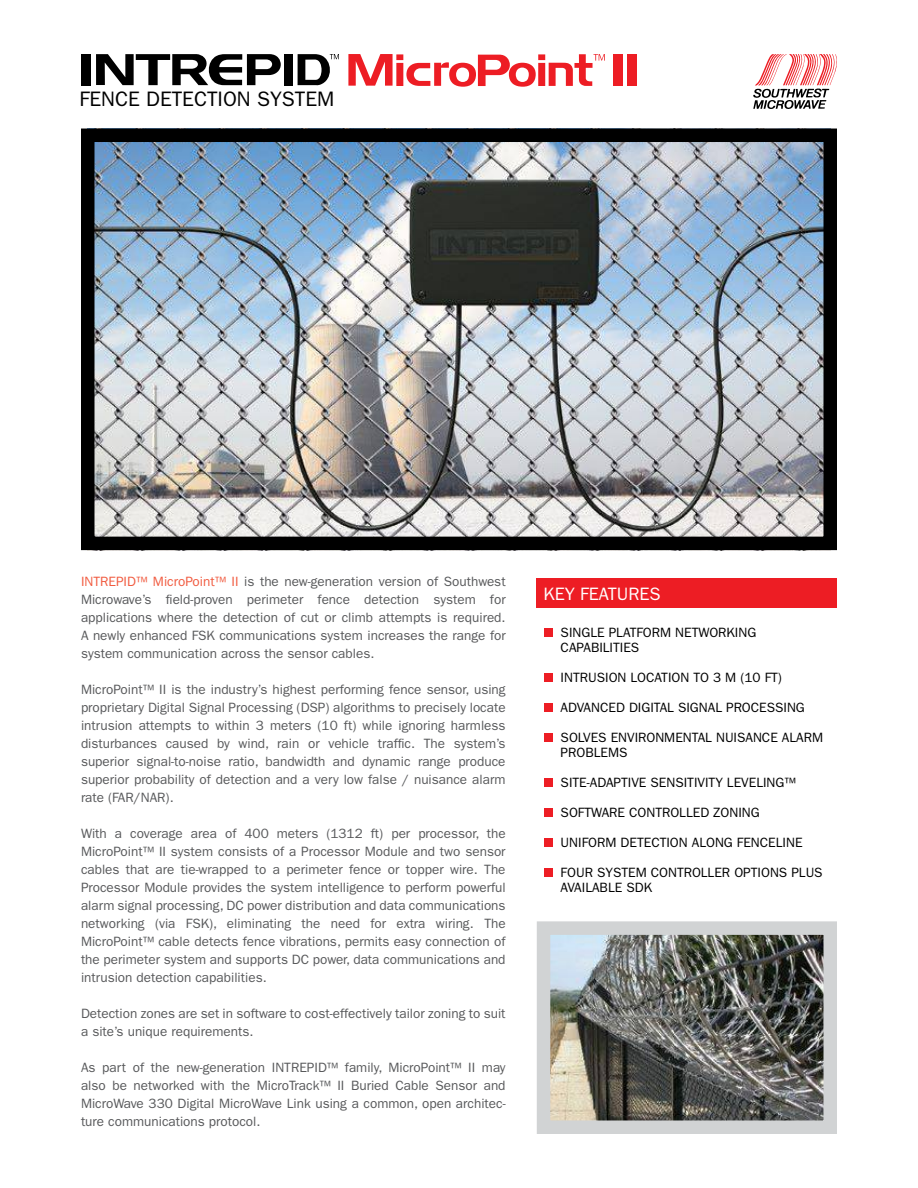
<style>
.page{position:relative;width:918px;height:1188px;background:#fff}
.page>*{position:absolute;margin:0;border:0;box-sizing:border-box;transform-origin:0 0}
.t1{font:21px "ITC Franklin Gothic Std";color:#000}
.t2{font:18px "ITC Franklin Gothic Std";color:#fff}
.t3{font:13.5px/18px "ITC Franklin Gothic Std";color:#58595b;text-align:justify}
.t4{font:13.5px/15px "ITC Franklin Gothic Std";color:#000}
.s1{color:#f15b40}
</style>
<div class="page">
<img style="left:96px;top:144px;width:726px;height:391px">
<div style="left:81px;top:129px;width:756px;height:421px;border:14px solid #000"></div>
<svg style="left:753px;top:54px;width:84px;height:55px"></svg>
<div style="left:544px;top:628px;width:9px;height:9px;background:#ed1d24"></div>
<div style="left:544px;top:673px;width:9px;height:9px;background:#ed1d24"></div>
<div style="left:544px;top:703px;width:9px;height:9px;background:#ed1d24"></div>
<div style="left:544px;top:733px;width:9px;height:9px;background:#ed1d24"></div>
<div style="left:544px;top:778px;width:9px;height:9px;background:#ed1d24"></div>
<div style="left:544px;top:808px;width:9px;height:9px;background:#ed1d24"></div>
<div style="left:544px;top:838px;width:9px;height:9px;background:#ed1d24"></div>
<div style="left:544px;top:868px;width:9px;height:9px;background:#ed1d24"></div>
<div style="left:537px;top:579px;width:300px;height:29px;background:#ed1d24"></div>
<div style="left:81px;top:54px;width:9px;height:31px;background:#000"></div>
<div style="left:284px;top:54px;width:9px;height:31px;background:#000"></div>
<svg style="left:96px;top:54px;width:185px;height:31px"></svg>
<svg style="left:298px;top:54px;width:41px;height:31px"></svg>
<svg style="left:348px;top:54px;width:257px;height:33px"></svg>
<div style="left:613px;top:54px;width:10px;height:32px;background:#ed1d24"></div>
<div style="left:627px;top:54px;width:9px;height:32px;background:#ed1d24"></div>
<img style="left:552px;top:936px;width:270px;height:183px">
<div style="left:537px;top:921px;width:300px;height:213px;border:14px solid #d1d3d4"></div>
<h1 class="t1" style="left:79px;top:87px;width:256px">FENCE DETECTION SYSTEM</h1>
<p class="t3" style="left:81px;top:573px;width:426px"><span class="s1">INTREPID™ MicroPoint™ II</span> is the new-generation version of Southwest Microwave’s field-proven perimeter fence detection system for applications where the detection of cut or climb attempts is required.<br>A newly enhanced FSK communications system increases the range for system communication across the sensor cables.</p>
<p class="t3" style="left:81px;top:681px;width:426px">MicroPoint™ II is the industry’s highest performing fence sensor, using proprietary Digital Signal Processing (DSP) algorithms to precisely locate intrusion attempts to within 3 meters (10 ft) while ignoring harmless disturbances caused by wind, rain or vehicle traffic. The system’s superior signal-to-noise ratio, bandwidth and dynamic range produce superior probability of detection and a very low false / nuisance alarm rate (FAR/NAR).</p>
<p class="t3" style="left:81px;top:825px;width:426px">With a coverage area of 400 meters (1312 ft) per processor, the MicroPoint™ II system consists of a Processor Module and two sensor cables that are tie-wrapped to a perimeter fence or topper wire. The Processor Module provides the system intelligence to perform powerful alarm signal processing, DC power distribution and data communications networking (via FSK), eliminating the need for extra wiring. The MicroPoint™ cable detects fence vibrations, permits easy connection of the perimeter system and supports DC power, data communications and intrusion detection capabilities.</p>
<p class="t3" style="left:81px;top:1005px;width:426px">Detection zones are set in software to cost-effectively tailor zoning to suit a site’s unique requirements.</p>
<p class="t3" style="left:81px;top:1059px;width:426px">As part of the new-generation INTREPID™ family, MicroPoint™ II may also be networked with the MicroTrack™ II Buried Cable Sensor and MicroWave 330 Digital MicroWave Link using a common, open architec&shy;ture communications protocol.</p>
<h2 class="t2" style="left:544px;top:583px;width:119px">KEY FEATURES</h2>
<p class="t4" style="left:561px;top:625px;width:197px">SINGLE PLATFORM NETWORKING<br>CAPABILITIES</p>
<p class="t4" style="left:561px;top:670px;width:223px">INTRUSION LOCATION TO 3 M (10 FT)</p>
<p class="t4" style="left:561px;top:700px;width:246px">ADVANCED DIGITAL SIGNAL PROCESSING</p>
<p class="t4" style="left:561px;top:730px;width:264px">SOLVES ENVIRONMENTAL NUISANCE ALARM<br>PROBLEMS</p>
<p class="t4" style="left:561px;top:775px;width:237px">SITE-ADAPTIVE SENSITIVITY LEVELING™</p>
<p class="t4" style="left:561px;top:805px;width:201px">SOFTWARE CONTROLLED ZONING</p>
<p class="t4" style="left:561px;top:835px;width:243px">UNIFORM DETECTION ALONG FENCELINE</p>
<p class="t4" style="left:561px;top:865px;width:264px">FOUR SYSTEM CONTROLLER OPTIONS PLUS<br>AVAILABLE SDK</p>
</div>
